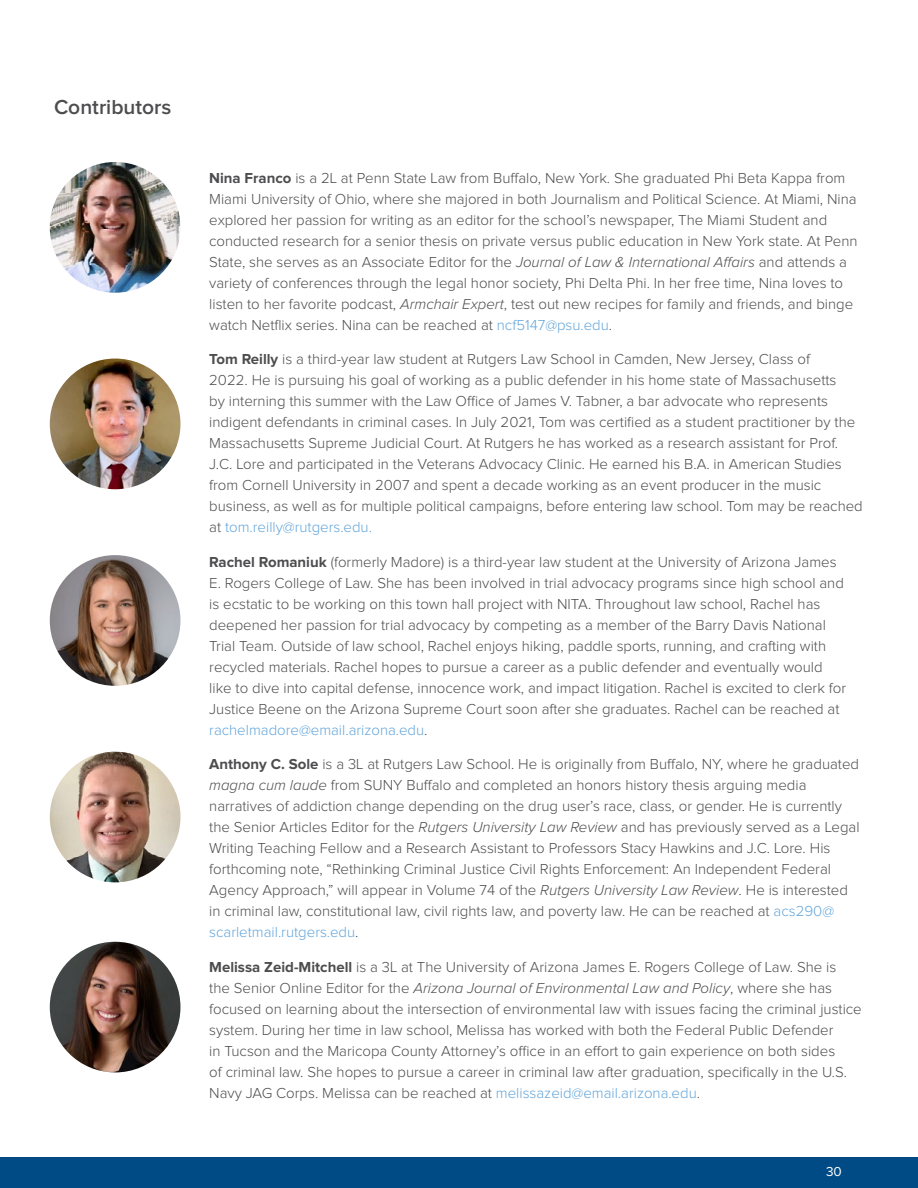
<style>
.page{position:relative;width:918px;height:1188px;background:#fff}
.page>*{position:absolute;margin:0;border:0;box-sizing:border-box;transform-origin:0 0}
.t1{font:600 21px "Proxima Nova";color:#4d4d4f}
.t2{font:300 15px/21px "Proxima Nova";color:#4d4d4f}
.t3{font:13.5px "Proxima Nova";color:#fff}
.s1{font-weight:700}
.s2{font-style:italic}
.s3{color:#63a5da}
.s4{color:#1f497d}
</style>
<div class="page">
<div style="left:0;top:1158px;width:918px;height:30px;background:#004b85"></div>
<img style="left:50px;top:162px;width:130px;height:131px;border-radius:65px">
<img style="left:50px;top:359px;width:130px;height:130px;border-radius:65px">
<img style="left:50px;top:555px;width:130px;height:131px;border-radius:65px">
<img style="left:50px;top:942px;width:130px;height:130px;border-radius:65px">
<img style="left:50px;top:752px;width:130px;height:130px;border-radius:65px">
<h1 class="t1" style="left:54px;top:97px;width:119px">Contributors</h1>
<p class="t2" style="left:209px;top:168px;width:650px"><span class="s1">Nina Franco</span> is a 2L at Penn State Law from Buffalo, New York. She graduated Phi Beta Kappa from Miami University of Ohio, where she majored in both Journalism and Political Science. At Miami, Nina explored her passion for writing as an editor for the school’s newspaper, The Miami Student and conducted research for a senior thesis on private versus public education in New York state. At Penn State, she serves as an Associate Editor for the <span class="s2">Journal of Law &amp; International Affairs</span> and attends a variety of conferences through the legal honor society, Phi Delta Phi. In her free time, Nina loves to listen to her favorite podcast, <span class="s2">Armchair Expert</span>, test out new recipes for family and friends, and binge watch Netflix series. Nina can be reached at <span class="s3">ncf5147@psu.edu</span>.</p>
<p class="t2" style="left:209px;top:349px;width:655px"><span class="s1">Tom Reilly</span> is a third-year law student at Rutgers Law School in Camden, New Jersey, Class of<br>2022. He is pursuing his goal of working as a public defender in his home state of Massachusetts<br>by interning this summer with the Law Office of James V. Tabner, a bar advocate who represents indigent defendants in criminal cases. In July 2021, Tom was certified as a student practitioner by the Massachusetts Supreme Judicial Court. At Rutgers he has worked as a research assistant for Prof.<br>J.C. Lore and participated in the Veterans Advocacy Clinic. He earned his B.A. in American Studies from Cornell University in 2007 and spent a decade working as an event producer in the music business, as well as for multiple political campaigns, before entering law school. Tom may be reached at <span class="s3">tom.reilly@rutgers.edu.</span></p>
<p class="t2" style="left:209px;top:552px;width:638px"><span class="s1">Rachel Romaniuk</span> (formerly Madore) is a third-year law student at the University of Arizona James E. Rogers College of Law. She has been involved in trial advocacy programs since high school and is ecstatic to be working on this town hall project with NITA. Throughout law school, Rachel has deepened her passion for trial advocacy by competing as a member of the Barry Davis National Trial Team. Outside of law school, Rachel enjoys hiking, paddle sports, running, and crafting with recycled materials. Rachel hopes to pursue a career as a public defender and eventually would like to dive into capital defense, innocence work, and impact litigation. Rachel is excited to clerk for Justice Beene on the Arizona Supreme Court soon after she graduates. Rachel can be reached at <span class="s3">rachelmadore@email.arizona.edu</span>.</p>
<p class="t2" style="left:209px;top:754px;width:652px"><span class="s1">Anthony C. Sole</span> is a 3L at Rutgers Law School. He is originally from Buffalo, NY, where he graduated <span class="s2">magna cum laude</span> from SUNY Buffalo and completed an honors history thesis arguing media narratives of addiction change depending on the drug user’s race, class, or gender. He is currently the Senior Articles Editor for the <span class="s2">Rutgers University Law Review</span> and has previously served as a Legal Writing Teaching Fellow and a Research Assistant to Professors Stacy Hawkins and J.C. Lore. His forthcoming note, “Rethinking Criminal Justice Civil Rights Enforcement: An Independent Federal Agency Approach,” will appear in Volume 74 of the <span class="s2">Rutgers University Law Review</span>. He is interested in criminal law, constitutional law, civil rights law, and poverty law. He can be reached at <span class="s3">acs290@ scarletmail.rutgers.edu</span><span class="s4">.</span></p>
<p class="t2" style="left:209px;top:957px;width:654px"><span class="s1">Melissa Zeid-Mitchell</span> is a 3L at The University of Arizona James E. Rogers College of Law. She is<br>the Senior Online Editor for the <span class="s2">Arizona Journal of Environmental Law and Policy</span>, where she has focused on learning about the intersection of environmental law with issues facing the criminal justice system. During her time in law school, Melissa has worked with both the Federal Public Defender<br>in Tucson and the Maricopa County Attorney’s office in an effort to gain experience on both sides<br>of criminal law. She hopes to pursue a career in criminal law after graduation, specifically in the U.S.<br>Navy JAG Corps. Melissa can be reached at <span class="s3">melissazeid@email.arizona.edu</span>.</p>
<p class="t3" style="left:826px;top:1165px;width:17px">30</p>
</div>
